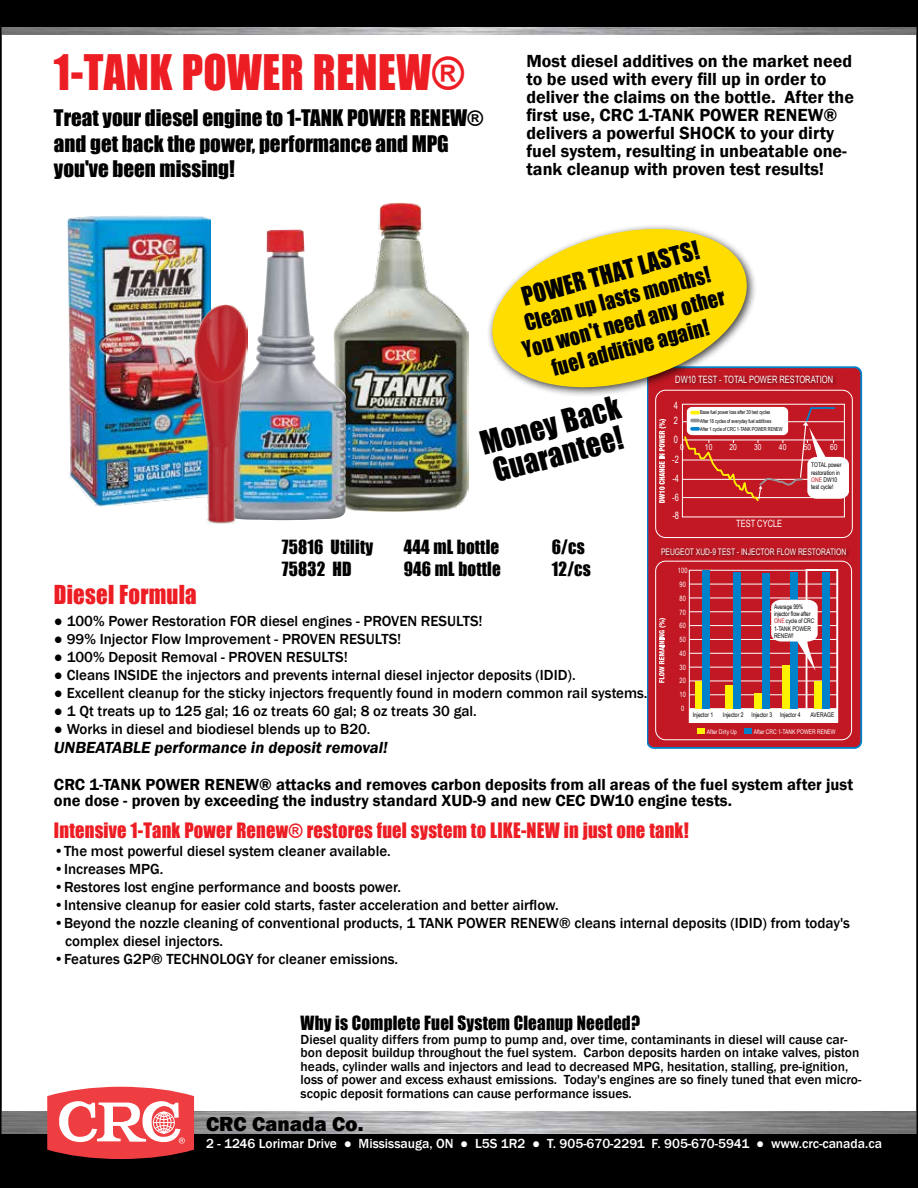
<style>
.page{position:relative;width:918px;height:1188px;background:#fff}
.page>*{position:absolute;margin:0;border:0;box-sizing:border-box;transform-origin:0 0}
.t1{font:45px "Impact";letter-spacing:.01em;color:#ed1d24;scale:.95 1}
.t2{font:30px/30px "Impact";color:#000;scale:.95 1}
.t3{font:24px "Impact";color:#000;scale:.95 1}
.t4{font:24px "Impact";letter-spacing:.01em;color:#ed1d24;scale:.95 1}
.t5{font:21px/25.2px "Impact";color:#000}
.t6{font:21px/25.2px "Impact";color:#000;text-align:center;scale:.95 1}
.t7{font:800 21px "Franklin Gothic";color:#000}
.t8{font:19.5px "Impact";letter-spacing:.01em;color:#ed1d24;scale:.95 1}
.t9{font:600 18px/18px "Franklin Gothic";color:#000}
.t10{font:18px "Impact";letter-spacing:.01em;color:#000;scale:.95 1}
.t11{font:600 16.5px/16.5px "Franklin Gothic";color:#000}
.t12{font:italic 600 16.5px "Franklin Gothic";color:#000}
.t13{font:500 15px/18px "Franklin Gothic";color:#000}
.t14{font:500 13.5px/13.5px "Franklin Gothic";color:#000}
.t15{font:500 13.5px "Franklin Gothic";color:#fff}
.t16{font:10.05px/18.6px "Arial Narrow";color:#fff;scale:.91 1}
.t17{font:9px "Arial Narrow";color:#fff;scale:.91 1}
.t18{font:8.25px "Arial Narrow";color:#fff}
.t19{font:7.35px/13.8px "Arial Narrow";color:#fff;scale:.95 1}
.t20{font:6.45px/7.4px "Arial Narrow";color:#000;scale:.95 1}
.t21{font:6.45px "Arial Narrow";color:#fff;scale:.95 1}
.t22{font:5.55px/8.2px "Arial Narrow";letter-spacing:-.01em;color:#000;scale:.9 1}
.s1{color:#c11823}
</style>
<div class="page">
<img style="left:3px;top:1112px;width:912px;height:22px">
<img style="left:3px;top:27px;width:912px;height:8px">
<svg style="left:648px;top:366px;width:214px;height:383px;background:#bb1f2c"></svg>
<div style="left:655px;top:390px;width:198px;height:148px;border:1px solid #fff;border-radius:10px"></div>
<img style="left:757px;top:371px;width:106px;height:21px">
<div style="left:682px;top:404px;width:163px;height:113px;border:1px solid #fff"></div>
<svg style="left:659px;top:419px;width:7px;height:84px"></svg>
<hr style="left:682px;top:460px;width:163px;height:1px;background:#fff">
<hr style="left:682px;top:497px;width:163px;height:1px;background:#fff">
<hr style="left:682px;top:479px;width:163px;height:1px;background:#fff">
<svg style="left:683px;top:406px;width:166px;height:97px"></svg>
<svg style="left:690px;top:427px;width:10px;height:4px"></svg>
<img style="left:648px;top:544px;width:215px;height:20px">
<div style="left:655px;top:561px;width:197px;height:179px;border:1px solid #fff;border-radius:10px"></div>
<div style="left:689px;top:570px;width:148px;height:153px;border:1px solid #fff"></div>
<hr style="left:689px;top:708px;width:148px;height:1px;background:#fff">
<hr style="left:689px;top:695px;width:148px;height:1px;background:#fff">
<hr style="left:689px;top:681px;width:148px;height:1px;background:#fff">
<hr style="left:689px;top:667px;width:148px;height:1px;background:#fff">
<hr style="left:689px;top:653px;width:148px;height:1px;background:#fff">
<hr style="left:689px;top:639px;width:148px;height:1px;background:#fff">
<hr style="left:689px;top:625px;width:148px;height:1px;background:#fff">
<hr style="left:689px;top:612px;width:148px;height:1px;background:#fff">
<hr style="left:689px;top:598px;width:148px;height:1px;background:#fff">
<hr style="left:689px;top:584px;width:148px;height:1px;background:#fff">
<svg style="left:659px;top:618px;width:7px;height:65px"></svg>
<div style="left:697px;top:729px;width:8px;height:5px;background:#fff200"></div>
<div style="left:744px;top:729px;width:8px;height:5px;background:#0082ca"></div>
<div style="left:695px;top:681px;width:7px;height:28px;background:#fff200"></div>
<div style="left:702px;top:570px;width:8px;height:139px;background:#0082ca"></div>
<div style="left:726px;top:685px;width:7px;height:24px;background:#fff200"></div>
<div style="left:733px;top:572px;width:8px;height:137px;background:#0082ca"></div>
<div style="left:754px;top:693px;width:8px;height:16px;background:#fff200"></div>
<div style="left:762px;top:573px;width:7px;height:136px;background:#0082ca"></div>
<div style="left:782px;top:665px;width:8px;height:44px;background:#fff200"></div>
<div style="left:790px;top:572px;width:7px;height:137px;background:#0082ca"></div>
<div style="left:815px;top:681px;width:7px;height:28px;background:#fff200"></div>
<div style="left:822px;top:572px;width:8px;height:137px;background:#0082ca"></div>
<div style="left:689px;top:709px;width:148px;height:13px;background:#fff"></div>
<div style="left:806px;top:569px;width:32px;height:154px;border:2px solid #fff"></div>
<svg style="left:771px;top:600px;width:47px;height:71px"></svg>
<img style="left:347px;top:202px;width:121px;height:309px">
<img style="left:68px;top:215px;width:143px;height:291px">
<img style="left:225px;top:230px;width:122px;height:290px">
<img style="left:195px;top:305px;width:52px;height:219px">
<div style="left:0;top:1134px;width:918px;height:54px;background:#000"></div>
<svg style="left:47px;top:1087px;width:147px;height:72px"></svg>
<svg style="left:488px;top:225px;width:268px;height:173px;fill:#fd0"></svg>
<div style="left:0;top:0;width:918px;height:27px;background:#000"></div>
<h1 class="t1" style="left:54px;top:37px;width:434px">1-TANK POWER RENEW®</h1>
<h3 class="t5" style="left:54px;top:105px;width:431px">Treat your diesel engine to 1-TANK POWER RENEW® and get back the power, performance and MPG you've been missing!</h3>
<p class="t9" style="left:526px;top:52px;width:329px">Most diesel additives on the market need to be used with every fill up in order to deliver the claims on the bottle. After the first use, CRC 1-TANK POWER RENEW® delivers a powerful SHOCK to your dirty fuel system, resulting in unbeatable one&shy;tank cleanup with proven test results!</p>
<h3 class="t3" style="left:518px;top:279px;width:194px;rotate:-15deg">POWER THAT LASTS!</h3>
<h3 class="t6" style="left:513px;top:313px;width:221px;rotate:-15deg">Clean up lasts months!<br>You won't need any other fuel additive again!</h3>
<h2 class="t2" style="left:477px;top:428px;width:152px;rotate:-15deg">Money Back<br>Guarantee!</h2>
<p class="t16" style="left:675px;top:369px;width:175px">DW10 TEST - TOTAL POWER RESTORATION</p>
<p class="t16" style="left:674px;top:397px;width:6px;line-height:15.8px">4<br>2</p>
<p class="t16" style="left:672px;top:450px;width:9px;text-align:justify">-2 -4 -6 -8</p>
<p class="t22" style="left:700px;top:408px;width:93px">Base fuel power loss after 30 test cycles<br>After 16 cycles of everyday fuel additives<br>After 1 cycle of CRC 1-TANK POWER RENEW</p>
<p class="t16" style="left:674px;top:430px;width:6px">0</p>
<p class="t18" style="left:680px;top:441px;width:5px">0</p>
<p class="t18" style="left:705px;top:441px;width:9px">10</p>
<p class="t18" style="left:729px;top:441px;width:9px">20</p>
<p class="t18" style="left:754px;top:441px;width:9px">30</p>
<p class="t18" style="left:779px;top:441px;width:9px">40</p>
<p class="t18" style="left:804px;top:441px;width:9px">50</p>
<p class="t18" style="left:830px;top:441px;width:9px">60</p>
<p class="t20" style="left:811px;top:461px;width:34px">TOTAL power restoration in<br><span class="s1">ONE</span> DW10 test cycle!</p>
<p class="t16" style="left:736px;top:514px;width:52px">TEST CYCLE</p>
<p class="t10" style="left:282px;top:533px;width:97px">75816 Utility</p>
<p class="t10" style="left:404px;top:533px;width:102px">444 mL bottle</p>
<p class="t10" style="left:552px;top:533px;width:36px">6/cs</p>
<p class="t10" style="left:282px;top:555px;width:75px">75832 HD</p>
<p class="t10" style="left:404px;top:555px;width:104px">946 mL bottle</p>
<p class="t10" style="left:552px;top:555px;width:43px">12/cs</p>
<p class="t17" style="left:661px;top:545px;width:205px">PEUGEOT XUD-9 TEST - INJECTOR FLOW RESTORATION</p>
<p class="t19" style="left:678px;top:564px;width:12px">100<br>90<br>80<br>70<br>60<br>50<br>40<br>30<br>20<br>10<br>0</p>
<p class="t21" style="left:707px;top:727px;width:33px">After Dirty Up</p>
<p class="t21" style="left:754px;top:727px;width:88px">After CRC 1-TANK POWER RENEW</p>
<h3 class="t4" style="left:54px;top:576px;width:152px">Diesel Formula</h3>
<p class="t20" style="left:774px;top:603px;width:44px">Average 99% injector flow after<br><span class="s1">ONE</span> cycle of CRC<br>1-TANK POWER<br>RENEW!</p>
<p class="t13" style="left:54px;top:612px;width:430px">● 100% Power Restoration FOR diesel engines - PROVEN RESULTS!</p>
<p class="t13" style="left:54px;top:630px;width:349px">● 99% Injector Flow Improvement - PROVEN RESULTS!</p>
<p class="t13" style="left:54px;top:648px;width:296px">● 100% Deposit Removal - PROVEN RESULTS!</p>
<p class="t13" style="left:54px;top:666px;width:523px">● Cleans INSIDE the injectors and prevents internal diesel injector deposits (IDID).</p>
<p class="t13" style="left:54px;top:684px;width:595px">● Excellent cleanup for the sticky injectors frequently found in modern common rail systems.</p>
<p class="t13" style="left:54px;top:702px;width:424px">● 1 Qt treats up to 125 gal; 16 oz treats 60 gal; 8 oz treats 30 gal.</p>
<p class="t13" style="left:54px;top:720px;width:318px">● Works in diesel and biodiesel blends up to B20.</p>
<p class="t12" style="left:54px;top:737px;width:335px">UNBEATABLE performance in deposit removal!</p>
<p class="t11" style="left:54px;top:776px;width:801px">CRC 1-TANK POWER RENEW® attacks and removes carbon deposits from all areas of the fuel system after just one dose - proven by exceeding the industry standard XUD-9 and new CEC DW10 engine tests.</p>
<h3 class="t8" style="left:54px;top:815px;width:670px">Intensive 1-Tank Power Renew® restores fuel system to LIKE-NEW in just one tank!</h3>
<p class="t13" style="left:54px;top:842px;width:338px">•The most powerful diesel system cleaner available.</p>
<p class="t13" style="left:54px;top:860px;width:111px">•Increases MPG.</p>
<p class="t13" style="left:54px;top:878px;width:349px">•Restores lost engine performance and boosts power.</p>
<p class="t13" style="left:54px;top:896px;width:506px">•Intensive cleanup for easier cold starts, faster acceleration and better airflow.</p>
<p class="t13" style="left:65px;top:914px;width:786px;text-indent:-11px">•Beyond the nozzle cleaning of conventional products, 1 TANK POWER RENEW® cleans internal deposits (IDID) from today's complex diesel injectors.</p>
<p class="t13" style="left:54px;top:950px;width:346px">•Features G2P® TECHNOLOGY for cleaner emissions.</p>
<p class="t20" style="left:693px;top:711px;width:23px">Injector 1</p>
<p class="t20" style="left:723px;top:711px;width:23px">Injector 2</p>
<p class="t20" style="left:752px;top:711px;width:53px">Injector 3 Injector 4</p>
<p class="t20" style="left:811px;top:711px;width:27px">AVERAGE</p>
<p class="t10" style="left:301px;top:1009px;width:359px">Why is Complete Fuel System Cleanup Needed?</p>
<p class="t14" style="left:301px;top:1033px;width:562px">Diesel quality differs from pump to pump and, over time, contaminants in diesel will cause car&shy;bon deposit buildup throughout the fuel system. Carbon deposits harden on intake valves, piston heads, cylinder walls and injectors and lead to decreased MPG, hesitation, stalling, pre-ignition, loss of power and excess exhaust emissions. Today's engines are so finely tuned that even micro&shy;scopic deposit formations can cause performance issues.</p>
<h3 class="t7" style="left:206px;top:1111px;width:159px">CRC Canada Co.</h3>
<p class="t15" style="left:206px;top:1135px;width:677px">2 - 1246 Lorimar Drive ● Mississauga, ON ● L5S 1R2 ● T. 905-670-2291 F. 905-670-5941 ● www.crc-canada.ca</p>
</div>
